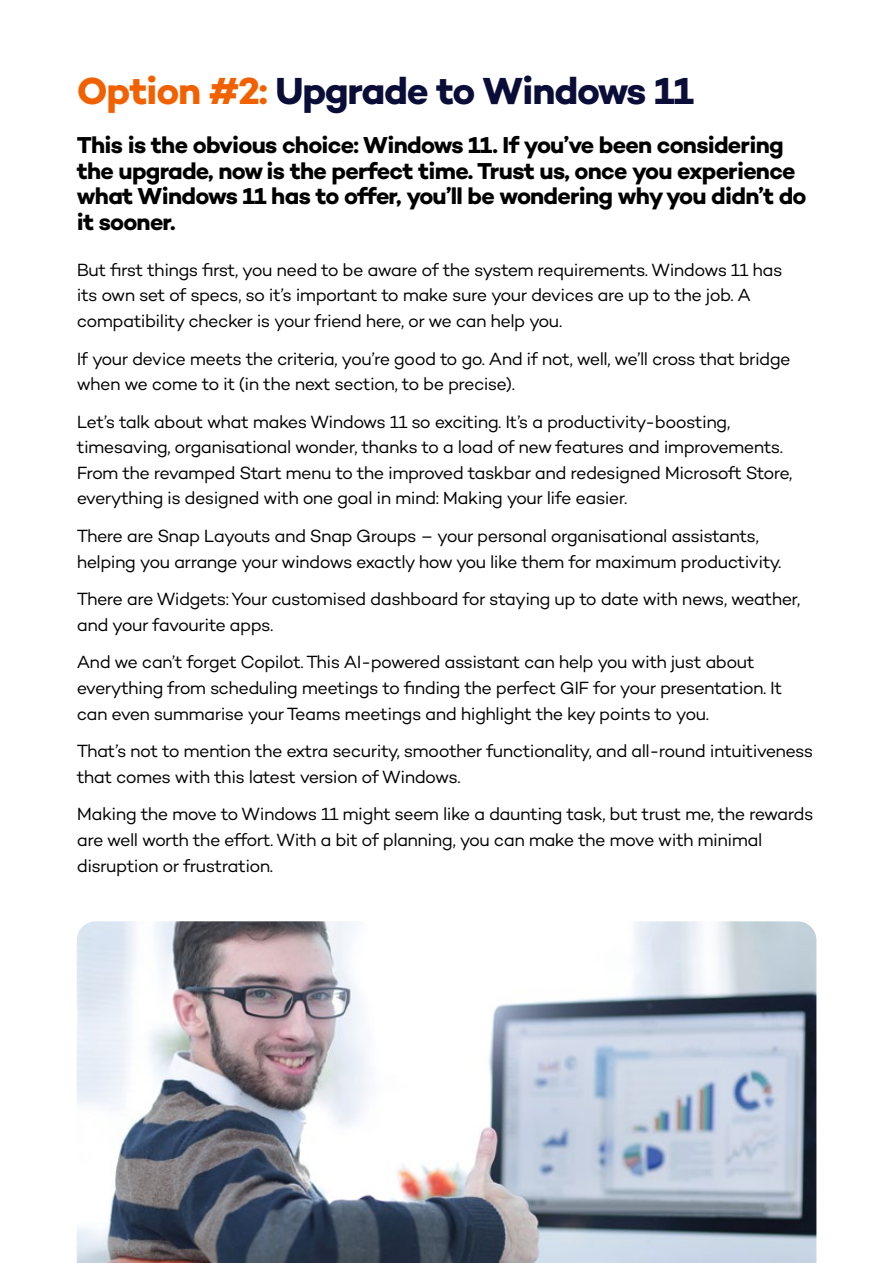
<style>
.page{position:relative;width:893px;height:1263px;background:#fff}
.page>*{position:absolute;margin:0;border:0;box-sizing:border-box;transform-origin:0 0}
.t1{font:700 38.4px "Campton";letter-spacing:-.035em;color:#0a0d38}
.t2{font:700 23.4px/25.5px "Campton";letter-spacing:-.03em;color:#000}
.t3{font:18px/25.5px "Campton";letter-spacing:-.035em;color:#000}
.s1{color:#f26100}
</style>
<div class="page">
<img style="left:77px;top:921px;width:739px;height:342px">
<h1 class="t1" style="left:77px;top:66px;width:618px"><span class="s1">Option #2:</span> Upgrade to Windows 11</h1>
<p class="t2" style="left:77px;top:132px;width:731px">This is the obvious choice: Windows 11. If you’ve been considering the upgrade, now is the perfect time. Trust us, once you experience what Windows 11 has to offer, you’ll be wondering why you didn’t do it sooner.</p>
<p class="t3" style="left:77px;top:256px;width:707px">But first things first, you need to be aware of the system requirements. Windows 11 has its own set of specs, so it’s important to make sure your devices are up to the job. A compatibility checker is your friend here, or we can help you.</p>
<p class="t3" style="left:77px;top:345px;width:715px">If your device meets the criteria, you’re good to go. And if not, well, we’ll cross that bridge when we come to it (in the next section, to be precise).</p>
<p class="t3" style="left:77px;top:408px;width:717px">Let’s talk about what makes Windows 11 so exciting. It’s a productivity-boosting, timesaving, organisational wonder, thanks to a load of new features and improvements.<br>From the revamped Start menu to the improved taskbar and redesigned Microsoft Store, everything is designed with one goal in mind: Making your life easier.</p>
<p class="t3" style="left:77px;top:523px;width:706px">There are Snap Layouts and Snap Groups – your personal organisational assistants, helping you arrange your windows exactly how you like them for maximum productivity.</p>
<p class="t3" style="left:77px;top:586px;width:725px">There are Widgets: Your customised dashboard for staying up to date with news, weather, and your favourite apps.</p>
<p class="t3" style="left:77px;top:649px;width:707px">And we can’t forget Copilot. This AI-powered assistant can help you with just about everything from scheduling meetings to finding the perfect GIF for your presentation. It can even summarise your Teams meetings and highlight the key points to you.</p>
<p class="t3" style="left:77px;top:738px;width:738px">That’s not to mention the extra security, smoother functionality, and all-round intuitiveness that comes with this latest version of Windows.</p>
<p class="t3" style="left:77px;top:801px;width:738px">Making the move to Windows 11 might seem like a daunting task, but trust me, the rewards are well worth the effort. With a bit of planning, you can make the move with minimal disruption or frustration.</p>
</div>
